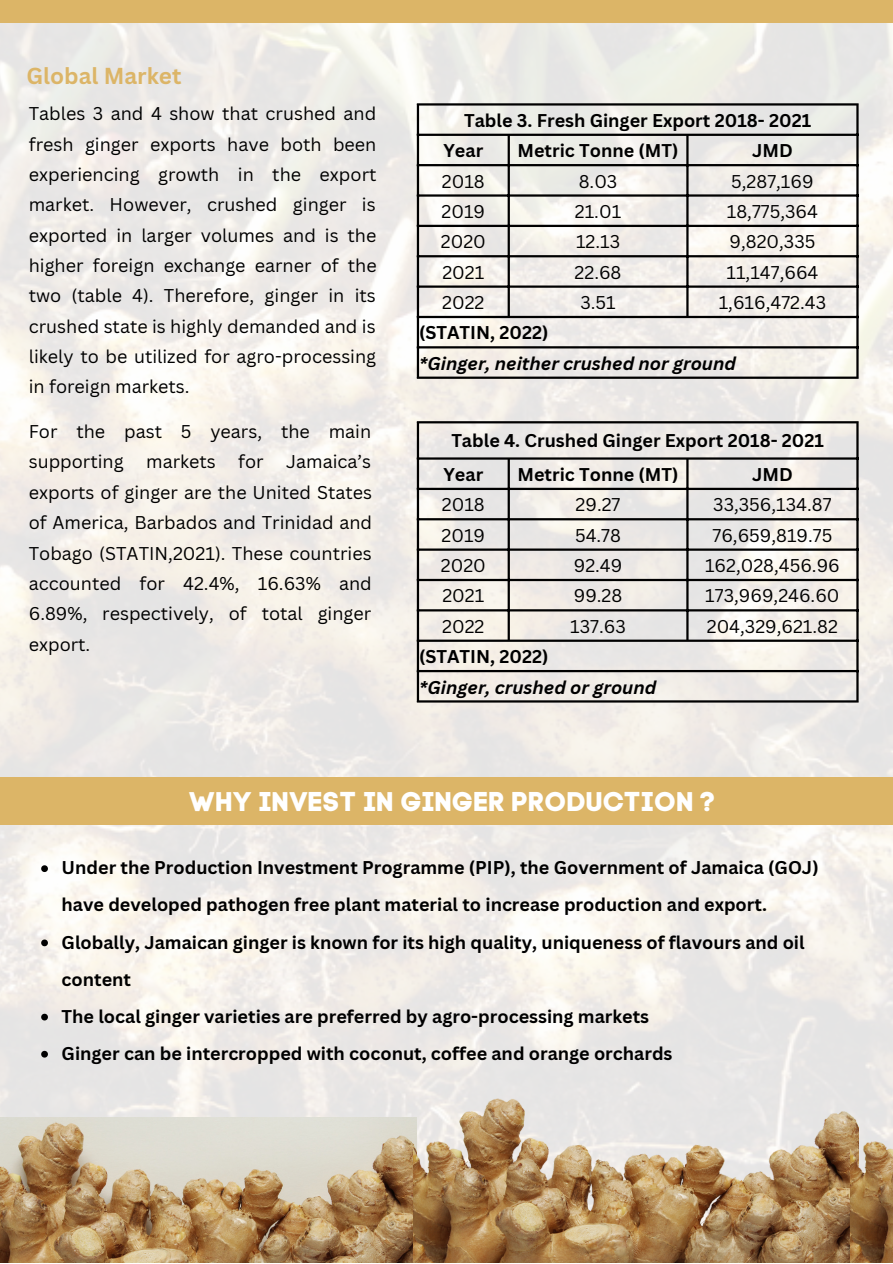
<style>
.page{position:relative;width:893px;height:1264px;background:#fff}
.page>*{position:absolute;margin:0;border:0;box-sizing:border-box;transform-origin:0 0}
.t1{font:27px "Code Pro Bold LC";color:#fff}
.t2{font:700 22.5px "Canva Sans";color:#dcb567}
.t3{font:18px/30.3px "Canva Sans";color:#000;text-align:justify}
.t4{font:700 18px/37px "Canva Sans";color:#000}
.t5{font:italic 700 18px "Canva Sans";color:#000}
</style>
<div class="page">
<img style="left:0;top:23px;width:892px;height:1094px">
<div style="left:0;top:0;width:892px;height:23px;background:#dcb567"></div>
<div style="left:0;top:777px;width:892px;height:47px;background:#dcb567"></div>
<hr style="left:417px;top:106px;width:2px;height:270px;background:#000">
<hr style="left:507px;top:136px;width:3px;height:180px;background:#000">
<hr style="left:686px;top:136px;width:2px;height:180px;background:#000">
<hr style="left:856px;top:106px;width:2px;height:270px;background:#000">
<hr style="left:417px;top:103px;width:441px;height:3px;background:#000">
<hr style="left:417px;top:134px;width:441px;height:2px;background:#000">
<hr style="left:417px;top:164px;width:441px;height:2px;background:#000">
<hr style="left:417px;top:194px;width:441px;height:3px;background:#000">
<hr style="left:417px;top:225px;width:441px;height:2px;background:#000">
<hr style="left:417px;top:255px;width:441px;height:2px;background:#000">
<hr style="left:417px;top:285px;width:441px;height:3px;background:#000">
<hr style="left:417px;top:316px;width:441px;height:2px;background:#000">
<hr style="left:417px;top:346px;width:441px;height:2px;background:#000">
<hr style="left:417px;top:376px;width:441px;height:3px;background:#000">
<hr style="left:417px;top:423px;width:2px;height:277px;background:#000">
<hr style="left:507px;top:459px;width:3px;height:180px;background:#000">
<hr style="left:686px;top:459px;width:2px;height:180px;background:#000">
<hr style="left:856px;top:423px;width:2px;height:277px;background:#000">
<hr style="left:417px;top:421px;width:441px;height:2px;background:#000">
<hr style="left:417px;top:457px;width:441px;height:2px;background:#000">
<hr style="left:417px;top:488px;width:441px;height:2px;background:#000">
<hr style="left:417px;top:518px;width:441px;height:2px;background:#000">
<hr style="left:417px;top:548px;width:441px;height:2px;background:#000">
<hr style="left:417px;top:579px;width:441px;height:2px;background:#000">
<hr style="left:417px;top:609px;width:441px;height:2px;background:#000">
<hr style="left:417px;top:639px;width:441px;height:3px;background:#000">
<hr style="left:417px;top:670px;width:441px;height:2px;background:#000">
<hr style="left:417px;top:700px;width:441px;height:2px;background:#000">
<img style="left:0;top:1117px;width:414px;height:145px">
<img style="left:414px;top:1098px;width:436px;height:164px">
<img style="left:850px;top:1098px;width:42px;height:164px">
<svg style="left:41px;top:865px;width:7px;height:7px"></svg>
<svg style="left:41px;top:939px;width:7px;height:7px"></svg>
<svg style="left:41px;top:1013px;width:7px;height:7px"></svg>
<svg style="left:41px;top:1050px;width:7px;height:7px"></svg>
<p class="t2" style="left:26px;top:60px;width:156px">Global Market</p>
<p class="t3" style="left:29px;top:98px;width:349px">Tables 3 and 4 show that crushed and fresh ginger exports have both been experiencing growth in the export market. However, crushed ginger is exported in larger volumes and is the higher foreign exchange earner of the two (table 4). Therefore, ginger in its crushed state is highly demanded and is likely to be utilized for agro-processing in foreign markets.</p>
<p class="t3" style="left:29px;top:416px;width:345px">For the past 5 years, the main supporting markets for Jamaica’s exports of ginger are the United States of America, Barbados and Trinidad and Tobago (STATIN,2021). These countries accounted for 42.4%, 16.63% and 6.89%, respectively, of total ginger export.</p>
<p class="t4" style="left:464px;top:101px;width:348px">Table 3. Fresh Ginger Export 2018- 2021</p>
<p class="t4" style="left:443px;top:132px;width:41px">Year</p>
<p class="t4" style="left:517px;top:132px;width:162px">Metric Tonne (MT)</p>
<p class="t4" style="left:752px;top:132px;width:42px">JMD</p>
<p class="t3" style="left:442px;top:165px;width:44px">2018</p>
<p class="t3" style="left:578px;top:165px;width:40px">8.03</p>
<p class="t3" style="left:731px;top:165px;width:84px">5,287,169</p>
<p class="t3" style="left:441px;top:196px;width:45px">2019</p>
<p class="t3" style="left:575px;top:196px;width:48px">21.01</p>
<p class="t3" style="left:726px;top:196px;width:93px">18,775,364</p>
<p class="t3" style="left:441px;top:226px;width:46px">2020</p>
<p class="t3" style="left:576px;top:226px;width:46px">12.13</p>
<p class="t3" style="left:729px;top:226px;width:87px">9,820,335</p>
<p class="t3" style="left:442px;top:256px;width:43px">2021</p>
<p class="t3" style="left:574px;top:256px;width:48px">22.68</p>
<p class="t3" style="left:726px;top:256px;width:93px">11,147,664</p>
<p class="t3" style="left:442px;top:287px;width:44px">2022</p>
<p class="t3" style="left:580px;top:287px;width:37px">3.51</p>
<p class="t3" style="left:718px;top:287px;width:109px">1,616,472.43</p>
<p class="t4" style="left:419px;top:314px;width:131px">(STATIN, 2022)</p>
<p class="t5" style="left:419px;top:350px;width:318px">*Ginger, neither crushed nor ground</p>
<p class="t4" style="left:451px;top:421px;width:374px">Table 4. Crushed Ginger Export 2018- 2021</p>
<p class="t4" style="left:443px;top:455px;width:41px">Year</p>
<p class="t4" style="left:517px;top:455px;width:162px">Metric Tonne (MT)</p>
<p class="t4" style="left:752px;top:455px;width:42px">JMD</p>
<p class="t3" style="left:442px;top:489px;width:44px">2018</p>
<p class="t3" style="left:575px;top:489px;width:46px">29.27</p>
<p class="t3" style="left:713px;top:489px;width:120px">33,356,134.87</p>
<p class="t3" style="left:441px;top:519px;width:45px">2019</p>
<p class="t3" style="left:575px;top:519px;width:47px">54.78</p>
<p class="t3" style="left:712px;top:519px;width:121px">76,659,819.75</p>
<p class="t3" style="left:441px;top:550px;width:46px">2020</p>
<p class="t3" style="left:573px;top:550px;width:50px">92.49</p>
<p class="t3" style="left:705px;top:550px;width:136px">162,028,456.96</p>
<p class="t3" style="left:442px;top:580px;width:43px">2021</p>
<p class="t3" style="left:573px;top:580px;width:50px">99.28</p>
<p class="t3" style="left:705px;top:580px;width:136px">173,969,246.60</p>
<p class="t3" style="left:442px;top:610px;width:44px">2022</p>
<p class="t3" style="left:570px;top:610px;width:57px">137.63</p>
<p class="t3" style="left:706px;top:610px;width:133px">204,329,621.82</p>
<p class="t4" style="left:419px;top:637px;width:131px">(STATIN, 2022)</p>
<p class="t5" style="left:419px;top:674px;width:239px">*Ginger, crushed or ground</p>
<p class="t1" style="left:189px;top:784px;width:528px">WHY INVEST IN GINGER PRODUCTION ?</p>
<p class="t4" style="left:62px;top:848px;width:758px">Under the Production Investment Programme (PIP), the Government of Jamaica (GOJ) have developed pathogen free plant material to increase production and export.</p>
<p class="t4" style="left:62px;top:923px;width:744px">Globally, Jamaican ginger is known for its high quality, uniqueness of flavours and oil content</p>
<p class="t4" style="left:62px;top:997px;width:589px">The local ginger varieties are preferred by agro-processing markets</p>
<p class="t4" style="left:62px;top:1034px;width:612px">Ginger can be intercropped with coconut, coffee and orange orchards</p>
</div>
